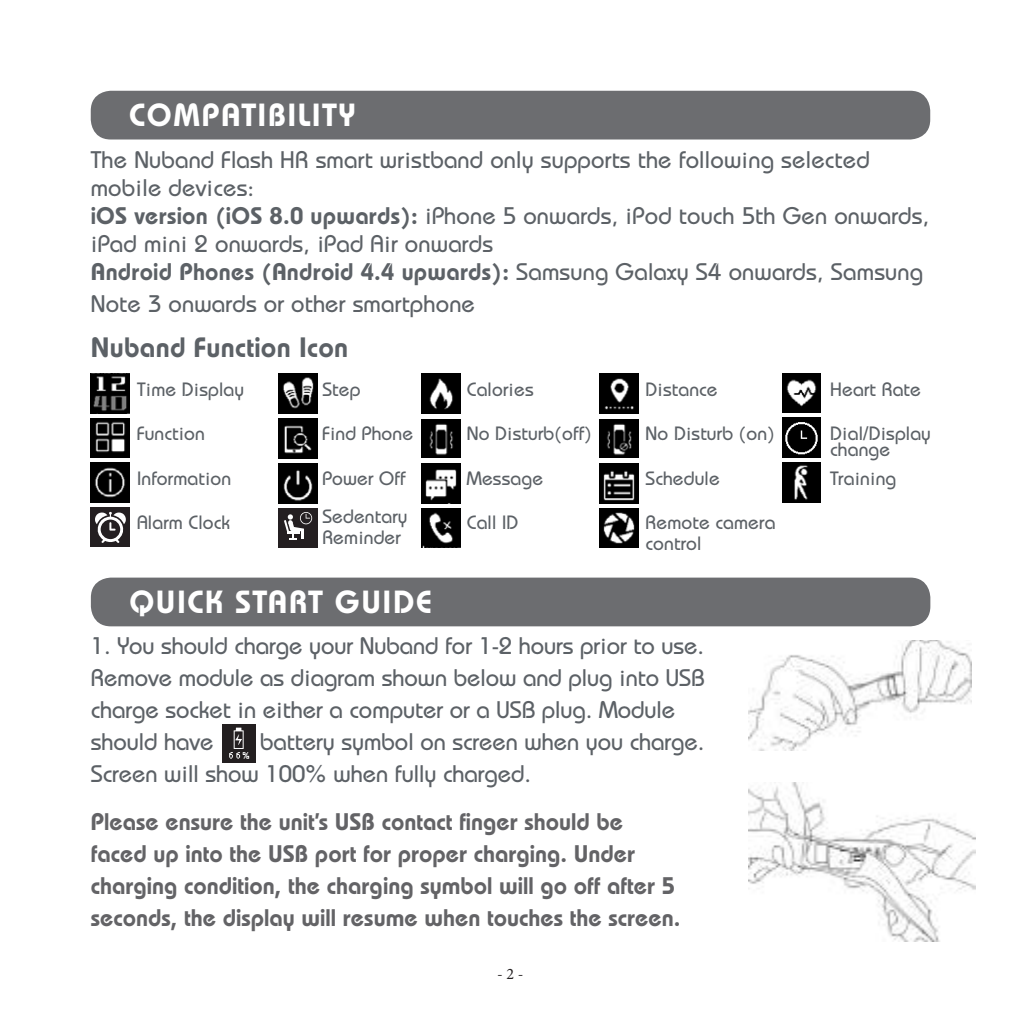
<style>
.page{position:relative;width:1021px;height:1021px;background:#fff}
.page>*{position:absolute;margin:0;border:0;box-sizing:border-box;transform-origin:0 0}
.t1{font:600 32px "Bauhaus Std";letter-spacing:.05em;color:#fff}
.t2{font:600 28px "Bauhaus Std";letter-spacing:.01em;color:#5c6166}
.t3{font:500 24px/28px "Bauhaus Std";color:#5c6166}
.t4{font:600 24px/32px "Bauhaus Std";color:#636366}
.t5{font:500 19.2px/38.4px "Bauhaus Std";letter-spacing:.01em;color:#5c6166}
.t6{font:16px "Minion Pro";color:#231f20}
.s1{font-weight:600}
</style>
<div class="page">
<img style="left:748px;top:640px;width:223px;height:110px">
<img style="left:748px;top:782px;width:227px;height:159px">
<div style="left:91px;top:577px;width:839px;height:49px;background:#6c6d70;border-radius:20px"></div>
<div style="left:91px;top:91px;width:839px;height:48px;background:#6c6d70;border-radius:20px"></div>
<img style="left:91px;top:373px;width:39px;height:40px">
<img style="left:278px;top:374px;width:39px;height:39px">
<img style="left:421px;top:374px;width:39px;height:39px">
<img style="left:599px;top:374px;width:39px;height:39px">
<img style="left:91px;top:418px;width:39px;height:39px">
<img style="left:421px;top:419px;width:39px;height:39px">
<img style="left:599px;top:419px;width:39px;height:39px">
<img style="left:278px;top:419px;width:39px;height:39px">
<img style="left:421px;top:508px;width:39px;height:40px">
<img style="left:599px;top:508px;width:39px;height:40px">
<img style="left:91px;top:463px;width:39px;height:39px">
<img style="left:278px;top:464px;width:39px;height:39px">
<img style="left:782px;top:373px;width:38px;height:39px">
<img style="left:421px;top:464px;width:39px;height:39px">
<img style="left:599px;top:464px;width:39px;height:39px">
<img style="left:782px;top:418px;width:38px;height:39px">
<img style="left:782px;top:463px;width:38px;height:39px">
<div style="left:222px;top:724px;width:33px;height:38px;background:#231f20"></div>
<svg style="left:229px;top:727px;width:20px;height:31px"></svg>
<div style="left:91px;top:507px;width:39px;height:40px;background:#241f21"></div>
<svg style="left:95px;top:511px;width:31px;height:32px"></svg>
<div style="left:278px;top:508px;width:40px;height:40px;background:#241f21"></div>
<svg style="left:284px;top:512px;width:28px;height:28px"></svg>
<h1 class="t1" style="left:129px;top:95px;width:228px">COMPATIBILITY</h1>
<p class="t3" style="left:91px;top:146px;width:840px">The Nuband Flash HR smart wristband only supports the following selected mobile devices:<br><span class="s1">iOS version (iOS 8.0 upwards):</span> iPhone 5 onwards, iPod touch 5th Gen onwards, iPad mini 2 onwards, iPad Air onwards<br><span class="s1">Android Phones (Android 4.4 upwards):</span> Samsung Galaxy S4 onwards, Samsung</p>
<p class="t3" style="left:91px;top:290px;width:386px">Note 3 onwards or other smartphone</p>
<p class="t2" style="left:91px;top:330px;width:259px">Nuband Function Icon</p>
<p class="t5" style="left:137px;top:370px;width:109px">Time Display</p>
<p class="t5" style="left:137px;top:414px;width:69px">Function</p>
<p class="t5" style="left:137px;top:458px;width:96px">Information</p>
<p class="t5" style="left:137px;top:503px;width:94px">Alarm Clock</p>
<p class="t5" style="left:322px;top:370px;width:40px">Step</p>
<p class="t5" style="left:322px;top:414px;width:92px">Find Phone</p>
<p class="t5" style="left:322px;top:458px;width:87px">Power Off<br>Sedentary</p>
<p class="t5" style="left:322px;top:518px;width:80px">Reminder</p>
<h1 class="t1" style="left:129px;top:582px;width:304px">QUICK START GUIDE</h1>
<p class="t5" style="left:467px;top:370px;width:68px">Calories</p>
<p class="t5" style="left:467px;top:414px;width:126px">No Disturb(off)</p>
<p class="t5" style="left:467px;top:458px;width:78px">Message</p>
<p class="t5" style="left:467px;top:503px;width:53px">Call ID</p>
<p class="t5" style="left:645px;top:370px;width:74px">Distance</p>
<p class="t5" style="left:645px;top:414px;width:131px">No Disturb (on)</p>
<p class="t5" style="left:645px;top:458px;width:76px">Schedule</p>
<p class="t5" style="left:645px;top:511px;width:131px;line-height:21.2px">Remote camera control</p>
<p class="t3" style="left:91px;top:629px;width:615px;line-height:32px">1. You should charge your Nuband for 1-2 hours prior to use.<br>Remove module as diagram shown below and plug into USB charge socket in either a computer or a USB plug. Module should have</p>
<p class="t3" style="left:91px;top:725px;width:615px;line-height:32px;text-indent:169px">battery symbol on screen when you charge.<br>Screen will show 100% when fully charged.</p>
<p class="t4" style="left:91px;top:805px;width:591px">Please ensure the unit’s USB contact finger should be faced up into the USB port for proper charging. Under charging condition, the charging symbol will go off after 5 seconds, the display will resume when touches the screen.</p>
<p class="t6" style="left:497px;top:963px;width:28px">- 2 -</p>
<p class="t5" style="left:830px;top:370px;width:92px">Heart Rate</p>
<p class="t5" style="left:830px;top:425px;width:102px;line-height:15.6px">Dial/Display change</p>
<p class="t5" style="left:830px;top:458px;width:67px">Training</p>
</div>
